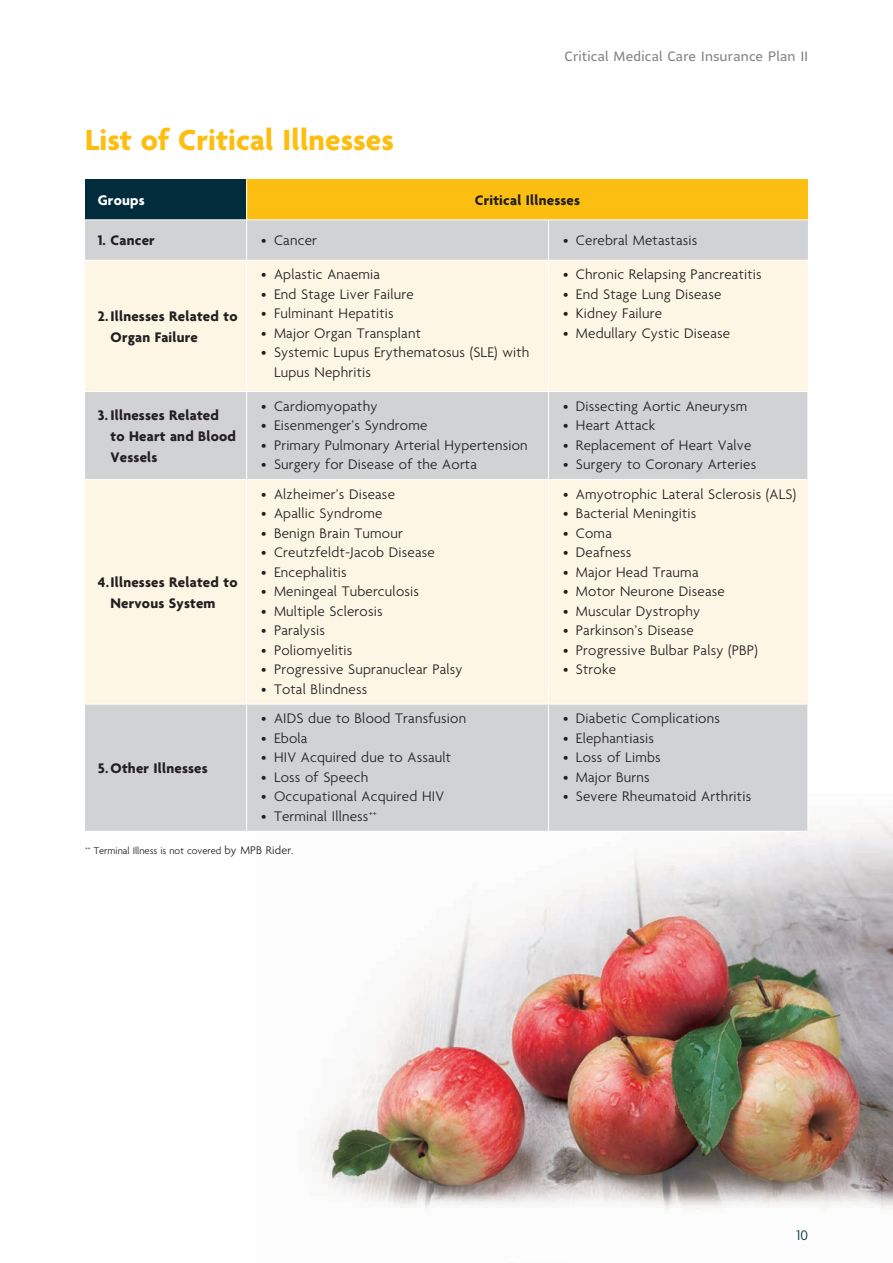
<style>
.page{position:relative;width:893px;height:1263px;background:#fff}
.page>*{position:absolute;margin:0;border:0;box-sizing:border-box;transform-origin:0 0}
._01_Heading_1{font:700 31.5px "Agenda";letter-spacing:.005em;color:#fdbe12}
.t1{font:300 15px/19.5px "Agenda";letter-spacing:.015em;color:#231f20}
._60_Inside_Table_Bod{font:700 15px/21px "Agenda";letter-spacing:.015em;color:#231f20}
._60_Inside_Table_Bod-2{font:700 15px "Agenda";letter-spacing:.015em;color:#fff}
.t2{font:300 15px "Agenda";color:#002c3b}
._01_Heading_1-2{font:13.5px "Sun Life Sans";letter-spacing:.02em;color:#808285}
._10_Notes_text{font:300 10.5px "Agenda";color:#231f20}
.s1{font-size:12px}
</style>
<div class="page">
<img style="left:310px;top:817px;width:583px;height:392px">
<div style="left:85px;top:179px;width:162px;height:41px;background:#002c3b"></div>
<div style="left:247px;top:179px;width:561px;height:41px;background:#fdbe12"></div>
<div style="left:85px;top:220px;width:723px;height:611px;background:#d1d2d4"></div>
<svg style="left:85px;top:261px;width:723px;height:443px;fill:#fef6e5"></svg>
<svg style="left:549px;top:392px;width:259px;height:439px;fill:#fef6e5"></svg>
<hr style="left:85px;top:219px;width:162px;height:1px;background:#fff">
<hr style="left:246px;top:220px;width:1px;height:40px;background:#fff">
<hr style="left:548px;top:220px;width:1px;height:40px;background:#fff">
<hr style="left:85px;top:260px;width:162px;height:1px;background:#fff">
<hr style="left:548px;top:261px;width:1px;height:130px;background:#fff">
<hr style="left:85px;top:391px;width:162px;height:1px;background:#fff">
<hr style="left:85px;top:479px;width:162px;height:1px;background:#fff">
<hr style="left:548px;top:480px;width:1px;height:224px;background:#fff">
<hr style="left:85px;top:704px;width:162px;height:1px;background:#fff">
<hr style="left:548px;top:392px;width:1px;height:87px;background:#fff">
<hr style="left:548px;top:704px;width:1px;height:127px;background:#fff">
<hr style="left:247px;top:260px;width:301px;height:1px;background:#fff">
<hr style="left:246px;top:261px;width:1px;height:130px;background:#fff">
<hr style="left:548px;top:260px;width:260px;height:1px;background:#fff">
<hr style="left:247px;top:391px;width:301px;height:1px;background:#fff">
<hr style="left:246px;top:392px;width:1px;height:87px;background:#fff">
<hr style="left:548px;top:391px;width:260px;height:1px;background:#fff">
<hr style="left:807px;top:392px;width:1px;height:87px;background:#fff">
<hr style="left:247px;top:704px;width:301px;height:1px;background:#fff">
<hr style="left:246px;top:704px;width:1px;height:127px;background:#fff">
<hr style="left:548px;top:704px;width:260px;height:1px;background:#fff">
<hr style="left:807px;top:704px;width:1px;height:127px;background:#fff">
<hr style="left:247px;top:479px;width:301px;height:1px;background:#fff">
<hr style="left:246px;top:480px;width:1px;height:224px;background:#fff">
<hr style="left:548px;top:479px;width:260px;height:1px;background:#fff">
<hr style="left:247px;top:831px;width:301px;height:1px;background:#fff">
<hr style="left:548px;top:831px;width:260px;height:1px;background:#fff">
<hr style="left:246px;top:179px;width:1px;height:40px;background:#fff">
<hr style="left:247px;top:219px;width:301px;height:1px;background:#fff">
<hr style="left:548px;top:219px;width:260px;height:1px;background:#fff">
<p class="_01_Heading_1" style="left:85px;top:123px;width:310px">List of Critical Illnesses</p>
<p class="_01_Heading_1-2" style="left:565px;top:47px;width:245px">Critical Medical Care Insurance Plan II</p>
<p class="_60_Inside_Table_Bod-2" style="left:98px;top:192px;width:48px">Groups</p>
<p class="_60_Inside_Table_Bod" style="left:475px;top:190px;width:107px">Critical Illnesses</p>
<p class="_60_Inside_Table_Bod" style="left:98px;top:231px;width:58px">1. Cancer</p>
<p class="t1" style="left:261px;top:232px;width:57px">• Cancer</p>
<p class="t1" style="left:563px;top:232px;width:136px">• Cerebral Metastasis</p>
<p class="_60_Inside_Table_Bod" style="left:111px;top:306px;width:129px;text-indent:-13px">2. Illnesses Related to<br>Organ Failure</p>
<p class="_60_Inside_Table_Bod" style="left:111px;top:405px;width:127px;text-indent:-13px">3. Illnesses Related to Heart and Blood<br>Vessels</p>
<p class="_60_Inside_Table_Bod" style="left:111px;top:572px;width:129px;text-indent:-13px">4.Illnesses Related to<br>Nervous System</p>
<p class="_60_Inside_Table_Bod" style="left:98px;top:759px;width:111px">5.Other Illnesses</p>
<p class="t1" style="left:261px;top:266px;width:120px">• Aplastic Anaemia</p>
<p class="t1" style="left:261px;top:285px;width:154px">• End Stage Liver Failure</p>
<p class="t1" style="left:261px;top:305px;width:134px">• Fulminant Hepatitis</p>
<p class="t1" style="left:261px;top:324px;width:161px">• Major Organ Transplant</p>
<p class="t1" style="left:274px;top:344px;width:257px;text-indent:-13px">• Systemic Lupus Erythematosus (SLE) with<br>Lupus Nephritis</p>
<p class="t1" style="left:261px;top:397px;width:118px">• Cardiomyopathy</p>
<p class="t1" style="left:261px;top:417px;width:168px">• Eisenmenger’s Syndrome</p>
<p class="t1" style="left:261px;top:436px;width:268px">• Primary Pulmonary Arterial Hypertension</p>
<p class="t1" style="left:261px;top:456px;width:217px">• Surgery for Disease of the Aorta</p>
<p class="t1" style="left:261px;top:485px;width:135px">• Alzheimer’s Disease</p>
<p class="t1" style="left:261px;top:505px;width:123px">• Apallic Syndrome</p>
<p class="t1" style="left:261px;top:524px;width:143px">• Benign Brain Tumour</p>
<p class="t1" style="left:261px;top:544px;width:175px">• Creutzfeldt-Jacob Disease</p>
<p class="t1" style="left:261px;top:563px;width:87px">• Encephalitis</p>
<p class="t1" style="left:261px;top:583px;width:159px">• Meningeal Tuberculosis</p>
<p class="t1" style="left:261px;top:602px;width:123px">• Multiple Sclerosis</p>
<p class="t1" style="left:261px;top:622px;width:65px">• Paralysis</p>
<p class="t1" style="left:261px;top:641px;width:93px">• Poliomyelitis</p>
<p class="t1" style="left:261px;top:661px;width:203px">• Progressive Supranuclear Palsy</p>
<p class="t1" style="left:261px;top:680px;width:107px">• Total Blindness</p>
<p class="t1" style="left:261px;top:710px;width:206px">• AIDS due to Blood Transfusion</p>
<p class="t1" style="left:261px;top:729px;width:48px">• Ebola</p>
<p class="t1" style="left:261px;top:749px;width:191px">• HIV Acquired due to Assault</p>
<p class="t1" style="left:261px;top:768px;width:108px">• Loss of Speech</p>
<p class="t1" style="left:261px;top:788px;width:184px">• Occupational Acquired HIV</p>
<p class="t1" style="left:261px;top:807px;width:117px">• Terminal Illness<sup>++</sup></p>
<p class="_10_Notes_text" style="left:85px;top:845px;width:210px"><sup>++</sup> Terminal Illness is not covered <span class="s1">by MPB Rider.</span></p>
<p class="t1" style="left:563px;top:266px;width:200px">• Chronic Relapsing Pancreatitis</p>
<p class="t1" style="left:563px;top:285px;width:160px">• End Stage Lung Disease</p>
<p class="t1" style="left:563px;top:305px;width:100px">• Kidney Failure</p>
<p class="t1" style="left:563px;top:324px;width:168px">• Medullary Cystic Disease</p>
<p class="t1" style="left:563px;top:397px;width:185px">• Dissecting Aortic Aneurysm</p>
<p class="t1" style="left:563px;top:417px;width:94px">• Heart Attack</p>
<p class="t1" style="left:563px;top:436px;width:190px">• Replacement of Heart Valve</p>
<p class="t1" style="left:563px;top:456px;width:194px">• Surgery to Coronary Arteries</p>
<p class="t1" style="left:563px;top:485px;width:234px">• Amyotrophic Lateral Sclerosis (ALS)</p>
<p class="t1" style="left:563px;top:505px;width:135px">• Bacterial Meningitis</p>
<p class="t1" style="left:563px;top:524px;width:50px">• Coma</p>
<p class="t1" style="left:563px;top:544px;width:70px">• Deafness</p>
<p class="t1" style="left:563px;top:563px;width:137px">• Major Head Trauma</p>
<p class="t1" style="left:563px;top:583px;width:163px">• Motor Neurone Disease</p>
<p class="t1" style="left:563px;top:602px;width:139px">• Muscular Dystrophy</p>
<p class="t1" style="left:563px;top:622px;width:132px">• Parkinson’s Disease</p>
<p class="t1" style="left:563px;top:641px;width:196px">• Progressive Bulbar Palsy (PBP)</p>
<p class="t1" style="left:563px;top:661px;width:54px">• Stroke</p>
<p class="t1" style="left:563px;top:710px;width:158px">• Diabetic Complications</p>
<p class="t1" style="left:563px;top:729px;width:92px">• Elephantiasis</p>
<p class="t1" style="left:563px;top:749px;width:99px">• Loss of Limbs</p>
<p class="t1" style="left:563px;top:768px;width:88px">• Major Burns</p>
<p class="t1" style="left:563px;top:788px;width:190px">• Severe Rheumatoid Arthritis</p>
<p class="t2" style="left:796px;top:1227px;width:13px">10</p>
</div>
